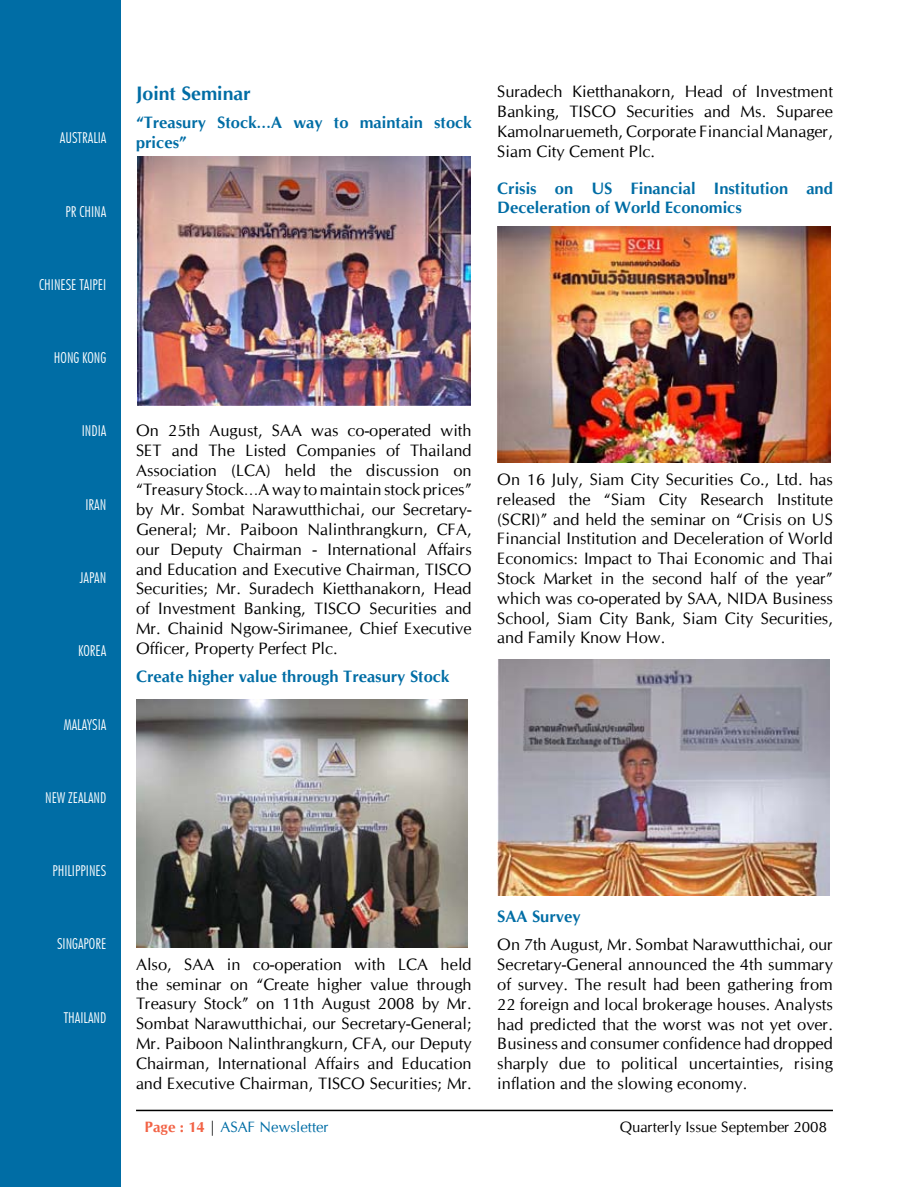
<style>
.page{position:relative;width:918px;height:1188px;background:#fff}
.page>*{position:absolute;margin:0;border:0;box-sizing:border-box;transform-origin:0 0}
.t1{font:700 19.5px "Cg Omega";color:#006da5}
.t2{font:16.5px/19.8px "Cg Omega";color:#000;text-align:justify}
.t3{font:700 16.5px/19.8px "Cg Omega";color:#006da5}
.t4{font:300 condensed 15px "Futura BT";color:#fff}
.t5{font:15px "Cg Omega";color:#000}
.t6{font:15px "Cg Omega";color:#006da5}
.s1{font-weight:700;color:#f26346}
.s2{color:#000}
</style>
<div class="page">
<div style="left:1px;top:1px;width:120px;height:1186px;background:#006da5"></div>
<hr style="left:136px;top:1110px;width:697px;height:1px;background:#000">
<img style="left:137px;top:156px;width:333px;height:250px">
<img style="left:136px;top:699px;width:332px;height:248px">
<img style="left:497px;top:226px;width:333px;height:236px">
<img style="left:497px;top:660px;width:333px;height:236px">
<p class="t4" style="left:60px;top:129px;width:48px">AUSTRALIA</p>
<p class="t4" style="left:65px;top:202px;width:42px">PR CHINA</p>
<p class="t4" style="left:39px;top:275px;width:68px">CHINESE TAIPEI</p>
<p class="t4" style="left:54px;top:349px;width:54px">HONG KONG</p>
<p class="t4" style="left:82px;top:422px;width:26px">INDIA</p>
<p class="t4" style="left:85px;top:495px;width:22px">IRAN</p>
<p class="t4" style="left:80px;top:569px;width:28px">JAPAN</p>
<p class="t4" style="left:78px;top:642px;width:30px">KOREA</p>
<p class="t4" style="left:64px;top:715px;width:44px">MALAYSIA</p>
<p class="t4" style="left:45px;top:788px;width:63px">NEW ZEALAND</p>
<p class="t4" style="left:52px;top:862px;width:55px">PHILIPPINES</p>
<p class="t4" style="left:57px;top:935px;width:51px">SINGAPORE</p>
<p class="t4" style="left:64px;top:1008px;width:44px">THAILAND</p>
<p class="t1" style="left:136px;top:81px;width:116px">Joint Seminar</p>
<p class="t3" style="left:136px;top:112px;width:337px">“Treasury Stock…A way to maintain stock prices”</p>
<p class="t2" style="left:497px;top:82px;width:337px">Suradech Kietthanakorn, Head of Investment Banking, TISCO Securities and Ms. Suparee Kamolnaruemeth, Corporate Financial Manager, Siam City Cement Plc.</p>
<p class="t3" style="left:497px;top:178px;width:337px">Crisis on US Financial Institution and<br>Deceleration of World Economics</p>
<p class="t2" style="left:136px;top:421px;width:337px">On 25th August, SAA was co-operated with SET and The Listed Companies of Thailand Association (LCA) held the discussion on “Treasury Stock…A way to maintain stock prices” by Mr. Sombat Narawutthichai, our Secretary-General; Mr. Paiboon Nalinthrangkurn, CFA, our Deputy Chairman - International Affairs and Education and Executive Chairman, TISCO Securities; Mr. Suradech Kietthanakorn, Head of Investment Banking, TISCO Securities and Mr. Chainid Ngow-Sirimanee, Chief Executive Officer, Property Perfect Plc.</p>
<p class="t3" style="left:136px;top:667px;width:315px">Create higher value through Treasury Stock</p>
<p class="t2" style="left:497px;top:470px;width:337px">On 16 July, Siam City Securities Co., Ltd. has released the “Siam City Research Institute (SCRI)” and held the seminar on “Crisis on US Financial Institution and Deceleration of World Economics: Impact to Thai Economic and Thai Stock Market in the second half of the year” which was co-operated by SAA, NIDA Business School, Siam City Bank, Siam City Securities, and Family Know How.</p>
<p class="t2" style="left:136px;top:955px;width:337px">Also, SAA in co-operation with LCA held the seminar on “Create higher value through Treasury Stock” on 11th August 2008 by Mr.<br>Sombat Narawutthichai, our Secretary-General; Mr. Paiboon Nalinthrangkurn, CFA, our Deputy Chairman, International Affairs and Education and Executive Chairman, TISCO Securities; Mr.</p>
<p class="t3" style="left:497px;top:907px;width:85px">SAA Survey</p>
<p class="t2" style="left:497px;top:935px;width:337px">On 7th August, Mr. Sombat Narawutthichai, our Secretary-General announced the 4th summary of survey. The result had been gathering from 22 foreign and local brokerage houses. Analysts had predicted that the worst was not yet over.<br>Business and consumer confidence had dropped sharply due to political uncertainties, rising inflation and the slowing economy.</p>
<p class="t6" style="left:144px;top:1118px;width:186px"><span class="s1">Page : 14</span> <span class="s2">|</span> ASAF Newsletter</p>
<p class="t5" style="left:620px;top:1118px;width:209px">Quarterly Issue September 2008</p>
</div>
